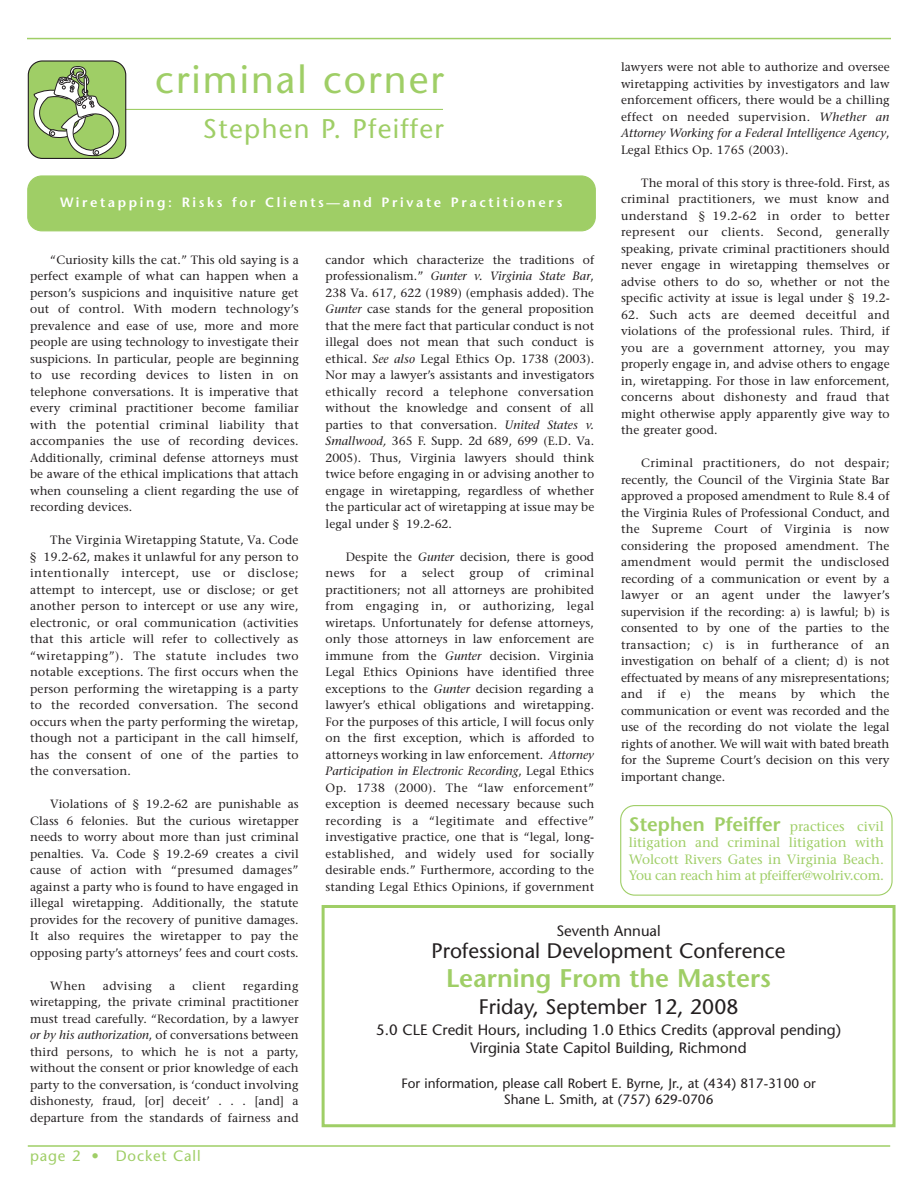
<style>
.page{position:relative;width:918px;height:1188px;background:#fff}
.page>*{position:absolute;margin:0;border:0;box-sizing:border-box;transform-origin:0 0}
.t1{font:39px "Stone Sans";letter-spacing:.05em;color:#9fce66}
.t2{font:27px "Stone Sans";letter-spacing:.05em;color:#9fce66}
.t3{font:600 25.5px "Stone Sans";color:#9fce66}
.t4{font:21px "Stone Sans";color:#231f20}
.t5{font:600 19.5px "Stone Sans";color:#9fce66}
.t6{font:15px/18px "Stone Sans";color:#231f20;text-align:center}
.t7{font:15px "Stone Sans";letter-spacing:.055em;color:#9fce66}
.t8{font:13.5px/16.5px "Stone Serif";letter-spacing:-.015em;color:#9fce66;text-align:justify}
.t9{font:13.5px/16.2px "Stone Sans";color:#231f20;text-align:center}
.t10{font:600 13.5px "Stone Sans";letter-spacing:.195em;color:#fff}
.t11{font:12px/16.5px "Stone Serif";letter-spacing:.005em;color:#231f20;text-align:justify}
.t12{font:12px "Stone Serif";letter-spacing:.03em;color:#231f20}
.s1{font-style:italic}
.s2{font-family:"Stone Serif";font-weight:400;font-size:13.5px}
</style>
<div class="page">
<div style="left:322px;top:905px;width:574px;height:222px;border:3px solid #9fce66"></div>
<hr style="left:28px;top:1145px;width:862px;height:2px;background:#9fce66">
<hr style="left:27px;top:38px;width:864px;height:1px;background:#9fce66">
<hr style="left:41px;top:109px;width:402px;height:1px;background:#9fce66">
<svg style="left:28px;top:60px;width:98px;height:99px"></svg>
<svg style="left:620px;top:805px;width:273px;height:91px"></svg>
<div style="left:27px;top:175px;width:569px;height:56px;background:#9fce66"></div>
<p class="t11" style="left:621px;top:60px;width:270px">lawyers were not able to authorize and oversee wiretapping activities by investigators and law enforcement officers, there would be a chilling effect on needed supervision. <span class="s1">Whether an Attorney Working for a Federal Intelligence Agency</span>, Legal Ethics Op. 1765 (2003).</p>
<p class="t11" style="left:621px;top:175px;width:270px;text-indent:20px">The moral of this story is three-fold. First, as criminal practitioners, we must know and understand § 19.2-62 in order to better represent our clients. Second, generally speaking, private criminal practitioners should never engage in wiretapping themselves or advise others to do so, whether or not the specific activity at issue is legal under § 19.2-</p>
<p class="t11" style="left:621px;top:307px;width:270px">62. Such acts are deemed deceitful and violations of the professional rules. Third, if you are a government attorney, you may properly engage in, and advise others to engage in, wiretapping. For those in law enforcement, concerns about dishonesty and fraud that might otherwise apply apparently give way to the greater good.</p>
<p class="t11" style="left:621px;top:456px;width:270px;text-indent:20px">Criminal practitioners, do not despair; recently, the Council of the Virginia State Bar approved a proposed amendment to Rule 8.4 of the Virginia Rules of Professional Conduct, and the Supreme Court of Virginia is now considering the proposed amendment. The amendment would permit the undisclosed recording of a communication or event by a lawyer or an agent under the lawyer’s supervision if the recording: a) is lawful; b) is consented to by one of the parties to the transaction; c) is in furtherance of an investigation on behalf of a client; d) is not effectuated by means of any misrepresentations; and if e) the means by which the communication or event was recorded and the use of the recording do not violate the legal rights of another. We will wait with bated breath for the Supreme Court’s decision on this very important change.</p>
<h1 class="t1" style="left:155px;top:65px;width:290px">criminal corner</h1>
<h2 class="t2" style="left:203px;top:119px;width:242px">Stephen P. Pfeiffer</h2>
<p class="t10" style="left:60px;top:197px;width:504px">Wiretapping: Risks for Clients—and Private Practitioners</p>
<p class="t11" style="left:326px;top:253px;width:270px">candor which characterize the traditions of professionalism.” <span class="s1">Gunter v. Virginia State Bar</span>, 238 Va. 617, 622 (1989) (emphasis added). The <span class="s1">Gunter</span> case stands for the general proposition that the mere fact that particular conduct is not illegal does not mean that such conduct is ethical. <span class="s1">See also</span> Legal Ethics Op. 1738 (2003).<br>Nor may a lawyer’s assistants and investigators ethically record a telephone conversation without the knowledge and consent of all parties to that conversation. <span class="s1">United States v.<br>Smallwood,</span> 365 F. Supp. 2d 689, 699 (E.D. Va.<br>2005). Thus, Virginia lawyers should think twice before engaging in or advising another to engage in wiretapping, regardless of whether the particular act of wiretapping at issue may be legal under § 19.2-62.</p>
<p class="t11" style="left:326px;top:550px;width:270px;text-indent:20px">Despite the <span class="s1">Gunter</span> decision, there is good news for a select group of criminal practitioners; not all attorneys are prohibited from engaging in, or authorizing, legal wiretaps. Unfortunately for defense attorneys, only those attorneys in law enforcement are immune from the <span class="s1">Gunter</span> decision. Virginia Legal Ethics Opinions have identified three exceptions to the <span class="s1">Gunter</span> decision regarding a lawyer’s ethical obligations and wiretapping.<br>For the purposes of this article, I will focus only on the first exception, which is afforded to attorneys working in law enforcement. <span class="s1">Attorney Participation in Electronic Recording</span>, Legal Ethics Op. 1738 (2000). The “law enforcement” exception is deemed necessary because such recording is a “legitimate and effective” investigative practice, one that is “legal, long&shy;established, and widely used for socially desirable ends.” Furthermore, according to the standing Legal Ethics Opinions, if government</p>
<p class="t11" style="left:30px;top:253px;width:270px;text-indent:20px">“Curiosity kills the cat.” This old saying is a perfect example of what can happen when a person’s suspicions and inquisitive nature get out of control. With modern technology’s prevalence and ease of use, more and more people are using technology to investigate their suspicions. In particular, people are beginning to use recording devices to listen in on telephone conversations. It is imperative that every criminal practitioner become familiar with the potential criminal liability that accompanies the use of recording devices.<br>Additionally, criminal defense attorneys must be aware of the ethical implications that attach when counseling a client regarding the use of recording devices.</p>
<p class="t11" style="left:30px;top:533px;width:270px;text-indent:20px">The Virginia Wiretapping Statute, Va. Code § 19.2-62, makes it unlawful for any person to intentionally intercept, use or disclose; attempt to intercept, use or disclose; or get another person to intercept or use any wire, electronic, or oral communication (activities that this article will refer to collectively as “wiretapping”). The statute includes two notable exceptions. The first occurs when the person performing the wiretapping is a party to the recorded conversation. The second occurs when the party performing the wiretap, though not a participant in the call himself, has the consent of one of the parties to the conversation.</p>
<p class="t11" style="left:30px;top:797px;width:270px;text-indent:20px">Violations of § 19.2-62 are punishable as Class 6 felonies. But the curious wiretapper needs to worry about more than just criminal penalties. Va. Code § 19.2-69 creates a civil cause of action with “presumed damages” against a party who is found to have engaged in illegal wiretapping. Additionally, the statute provides for the recovery of punitive damages.<br>It also requires the wiretapper to pay the opposing party’s attorneys’ fees and court costs.</p>
<p class="t11" style="left:50px;top:979px;width:37px">When</p>
<p class="t12" style="left:103px;top:981px;width:51px">advising</p>
<p class="t11" style="left:169px;top:979px;width:8px">a</p>
<p class="t11" style="left:192px;top:979px;width:35px">client</p>
<h3 class="t5" style="left:629px;top:816px;width:257px">Stephen Pfeiffer <span class="s2">practices civil</span></h3>
<p class="t8" style="left:629px;top:836px;width:257px">litigation and criminal litigation with Wolcott Rivers Gates in Virginia Beach.<br>You can reach him at pfeiffer@wolriv.com.</p>
<p class="t6" style="left:556px;top:923px;width:106px">Seventh Annual</p>
<h3 class="t4" style="left:432px;top:943px;width:355px">Professional Development Conference</h3>
<h3 class="t3" style="left:446px;top:968px;width:327px">Learning From the Masters</h3>
<h3 class="t4" style="left:479px;top:999px;width:261px">Friday, September 12, 2008</h3>
<p class="t6" style="left:376px;top:1022px;width:466px">5.0 CLE Credit Hours, including 1.0 Ethics Credits (approval pending)<br>Virginia State Capitol Building, Richmond</p>
<p class="t9" style="left:401px;top:1076px;width:416px">For information, please call Robert E. Byrne, Jr., at (434) 817-3100 or<br>Shane L. Smith, at (757) 629-0706</p>
<p class="t11" style="left:30px;top:979px;width:270px;text-indent:213px">regarding wiretapping, the private criminal practitioner must tread carefully. “Recordation, by a lawyer <span class="s1">or by his authorization</span>, of conversations between third persons, to which he is not a party, without the consent or prior knowledge of each party to the conversation, is ‘conduct involving dishonesty, fraud, [or] deceit’ . . . [and] a departure from the standards of fairness and</p>
<p class="t7" style="left:30px;top:1150px;width:172px">page 2 • Docket Call</p>
</div>
